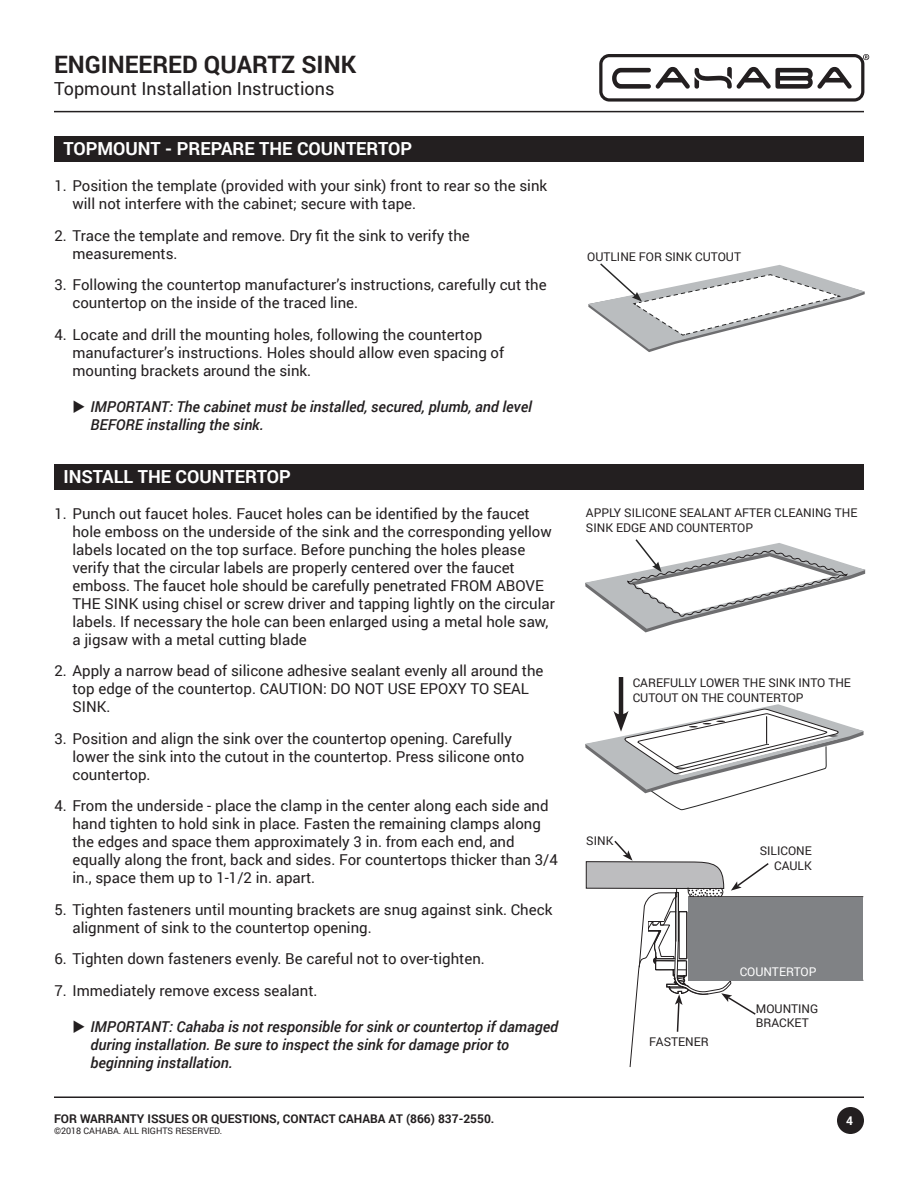
<style>
.page{position:relative;width:918px;height:1188px;background:#fff}
.page>*{position:absolute;margin:0;border:0;box-sizing:border-box;transform-origin:0 0}
.Product_Category{font:700 24px "Roboto";color:#231f20}
.Installation_Instruc{font:700 18px "Roboto";color:#fff}
.Document_Description{font:18px "Roboto";color:#231f20}
.t1{font:15px/18px "Roboto";color:#231f20}
.t2{font:italic 500 15px/18px "Roboto";color:#231f20}
.Illustration_Caption{font:12px/14.4px "Roboto";color:#231f20}
.Model_Number_Caption{font:700 12px "Roboto";color:#231f20}
.Illustration_Caption-2{font:12px "Roboto";color:#fff}
.t3{font:700 12px "Roboto";color:#fff}
.Model_Number_Caption-2{font:9px "Roboto";color:#231f20}
</style>
<div class="page">
<svg style="left:599px;top:54px;width:270px;height:48px"></svg>
<hr style="left:54px;top:111px;width:810px;height:1px;background:#231f20">
<hr style="left:54px;top:1096px;width:810px;height:2px;background:#231f20">
<div style="left:837px;top:1107px;width:27px;height:27px;background:#231f20;border-radius:50%"></div>
<div style="left:54px;top:136px;width:810px;height:26px;background:#231f20"></div>
<div style="left:54px;top:464px;width:810px;height:25px;background:#231f20"></div>
<svg style="left:588px;top:263px;width:277px;height:89px"></svg>
<svg style="left:585px;top:539px;width:281px;height:93px"></svg>
<hr style="left:619px;top:677px;width:4px;height:42px;background:#231f20">
<svg style="left:585px;top:704px;width:279px;height:106px"></svg>
<svg style="left:586px;top:840px;width:278px;height:228px"></svg>
<p class="Product_Category" style="left:54px;top:48px;width:304px">ENGINEERED QUARTZ SINK</p>
<p class="Document_Description" style="left:54px;top:76px;width:282px">Topmount Installation Instructions</p>
<p class="Installation_Instruc" style="left:63px;top:136px;width:350px">TOPMOUNT - PREPARE THE COUNTERTOP</p>
<p class="t1" style="left:72px;top:176px;width:476px;text-indent:-18px">1. Position the template (provided with your sink) front to rear so the sink will not interfere with the cabinet; secure with tape.</p>
<p class="t1" style="left:72px;top:226px;width:399px;text-indent:-18px">2. Trace the template and remove. Dry fit the sink to verify the measurements.</p>
<p class="t1" style="left:72px;top:275px;width:476px;text-indent:-18px">3. Following the countertop manufacturer’s instructions, carefully cut the countertop on the inside of the traced line.</p>
<p class="t1" style="left:72px;top:325px;width:433px;text-indent:-18px">4. Locate and drill the mounting holes, following the countertop manufacturer’s instructions. Holes should allow even spacing of mounting brackets around the sink.</p>
<p class="t2" style="left:90px;top:397px;width:443px">IMPORTANT: The cabinet must be installed, secured, plumb, and level<br>BEFORE installing the sink.</p>
<p class="Installation_Instruc" style="left:63px;top:464px;width:229px">INSTALL THE COUNTERTOP</p>
<p class="t1" style="left:72px;top:504px;width:484px;text-indent:-18px">1. Punch out faucet holes. Faucet holes can be identified by the faucet hole emboss on the underside of the sink and the corresponding yellow labels located on the top surface. Before punching the holes please verify that the circular labels are properly centered over the faucet emboss. The faucet hole should be carefully penetrated FROM ABOVE THE SINK using chisel or screw driver and tapping lightly on the circular labels. If necessary the hole can been enlarged using a metal hole saw, a jigsaw with a metal cutting blade</p>
<p class="t1" style="left:72px;top:661px;width:473px;text-indent:-18px">2. Apply a narrow bead of silicone adhesive sealant evenly all around the top edge of the countertop. CAUTION: DO NOT USE EPOXY TO SEAL<br>SINK.</p>
<p class="t1" style="left:72px;top:729px;width:454px;text-indent:-18px">3. Position and align the sink over the countertop opening. Carefully lower the sink into the cutout in the countertop. Press silicone onto countertop.</p>
<p class="t1" style="left:72px;top:796px;width:487px;text-indent:-18px">4. From the underside - place the clamp in the center along each side and hand tighten to hold sink in place. Fasten the remaining clamps along the edges and space them approximately 3 in. from each end, and equally along the front, back and sides. For countertops thicker than 3/4 in., space them up to 1-1/2 in. apart.</p>
<p class="t1" style="left:72px;top:900px;width:481px;text-indent:-18px">5. Tighten fasteners until mounting brackets are snug against sink. Check alignment of sink to the countertop opening.</p>
<p class="t1" style="left:54px;top:949px;width:432px">6. Tighten down fasteners evenly. Be careful not to over-tighten.</p>
<p class="t1" style="left:54px;top:981px;width:265px">7. Immediately remove excess sealant.</p>
<p class="t2" style="left:90px;top:1017px;width:469px">IMPORTANT: Cahaba is not responsible for sink or countertop if damaged during installation. Be sure to inspect the sink for damage prior to beginning installation.</p>
<p class="Model_Number_Caption" style="left:54px;top:1110px;width:442px">FOR WARRANTY ISSUES OR QUESTIONS, CONTACT CAHABA AT (866) 837-2550.</p>
<p class="Model_Number_Caption-2" style="left:54px;top:1124px;width:170px">©2018 CAHABA. ALL RIGHTS RESERVED.</p>
<p class="Illustration_Caption" style="left:587px;top:249px;width:155px">OUTLINE FOR SINK CUTOUT</p>
<p class="Illustration_Caption" style="left:586px;top:505px;width:273px">APPLY SILICONE SEALANT AFTER CLEANING THE<br>SINK EDGE AND COUNTERTOP</p>
<p class="Illustration_Caption" style="left:633px;top:675px;width:220px">CAREFULLY LOWER THE SINK INTO THE<br>CUTOUT ON THE COUNTERTOP</p>
<p class="Illustration_Caption" style="left:586px;top:833px;width:29px">SINK</p>
<p class="Illustration_Caption" style="left:760px;top:843px;width:54px;text-align:right">SILICONE<br>CAULK</p>
<p class="Illustration_Caption" style="left:649px;top:1034px;width:61px">FASTENER</p>
<p class="Illustration_Caption-2" style="left:740px;top:964px;width:78px">COUNTERTOP</p>
<p class="Illustration_Caption" style="left:756px;top:1001px;width:64px">MOUNTING<br>BRACKET</p>
<p class="t3" style="left:846px;top:1113px;width:8px">4</p>
</div>
